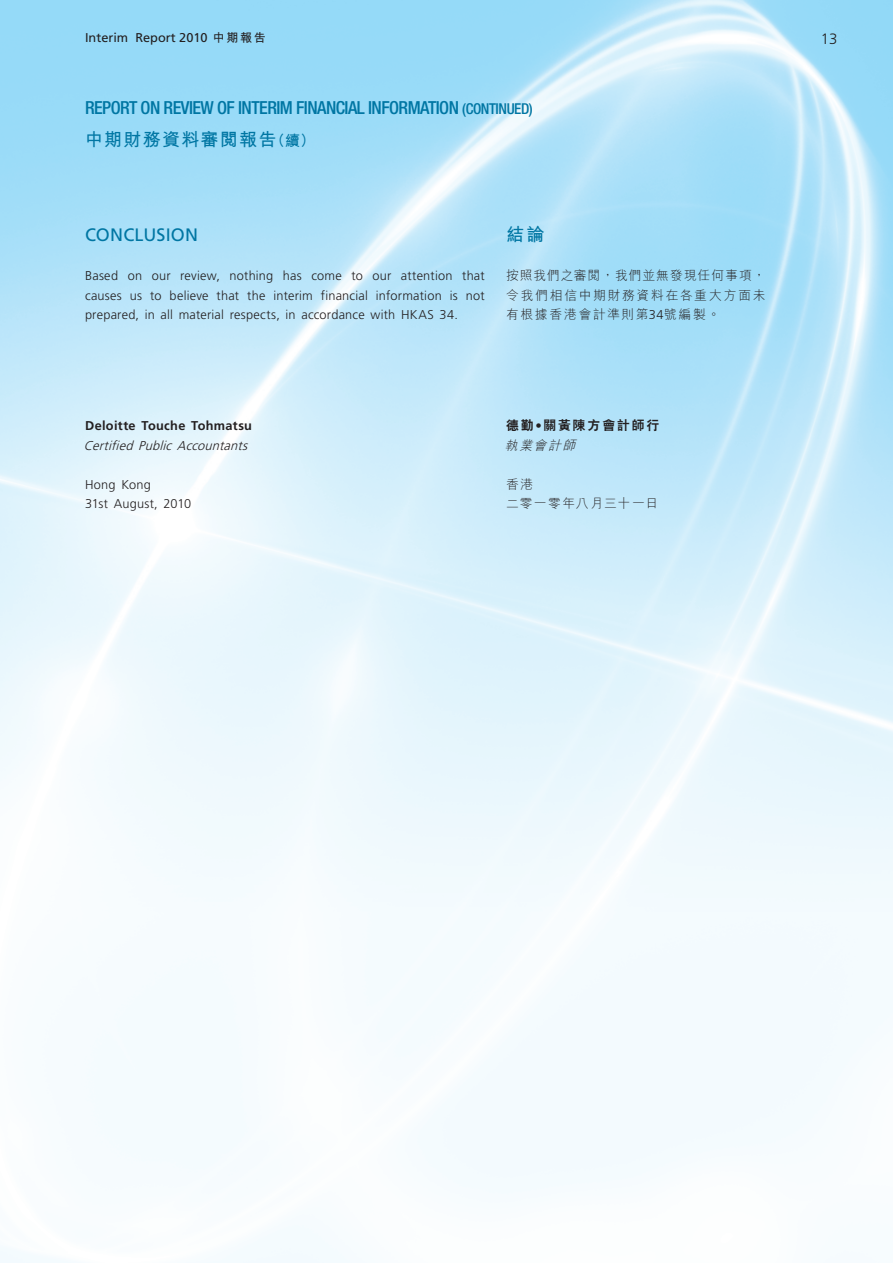
<style>
.page{position:relative;width:893px;height:1263px;background:#fff}
.page>*{position:absolute;margin:0;border:0;box-sizing:border-box;transform-origin:0 0}
.t1{font:500 condensed 18px "Helvetica Neue LT Std";letter-spacing:-.03em;color:#0076a3}
.t2{font:18px "M Hei HK Bold E Ten B5 H";letter-spacing:.07em;color:#0076a3}
.t3{font:18px "Frutiger LT Std";letter-spacing:.01em;color:#0076a3}
.t4{font:300 15px "Frutiger LT Std";color:#231f20}
.t5{font:300 12.75px/19.5px "Frutiger LT Std";letter-spacing:.015em;color:#231f20;text-align:justify}
.t6{font:12.75px/19.5px "M Hei HK Light E Ten B5 H";letter-spacing:.125em;color:#231f20;text-align:justify}
.t7{font:italic 300 12.75px "Frutiger LT Std";color:#231f20}
.t8{font:700 12.75px "Frutiger LT Std";letter-spacing:.025em;color:#231f20}
.t9{font:12.75px "Frutiger LT Std";color:#231f20}
.t10{font:12.75px/19.5px "M Hei HK Light E Ten B5 H";letter-spacing:.105em;color:#231f20}
.t11{font:12.75px "C Hei 2 HK Xbold E Ten B5 H";letter-spacing:.15em;color:#231f20}
.t12{font:italic 12.75px "M Hei HK Light E Ten B5 H";color:#231f20}
.s1{font-family:"M Hei HK Bold E Ten B5 H";font-size:12px}
.s2{font-size:15px}
.s3{font-family:"Frutiger LT Std";font-weight:300}
.s4{font-family:"Frutiger LT Std";font-weight:700}
</style>
<div class="page">
<p class="t9" style="left:85px;top:33px;width:182px">Interim Report 2010 <span class="s1">中期報告</span></p>
<p class="t4" style="left:821px;top:33px;width:18px">13</p>
<h1 class="t1" style="left:85px;top:97px;width:449px">REPORT ON REVIEW OF INTERIM FINANCIAL INFORMATION <span class="s2">(CONTINUED)</span></h1>
<h1 class="t2" style="left:85px;top:132px;width:232px">中期財務資料審閱報告<span class="s2">（續）</span></h1>
<h1 class="t3" style="left:85px;top:228px;width:115px">CONCLUSION</h1>
<p class="t5" style="left:85px;top:267px;width:401px">Based on our review, nothing has come to our attention that causes us to believe that the interim financial information is not prepared, in all material respects, in accordance with HKAS 34.</p>
<h1 class="t2" style="left:506px;top:228px;width:40px">結論</h1>
<p class="t6" style="left:506px;top:268px;width:261px">按照我們之審閱，我們並無發現任何事項，令我們相信中期財務資料在各重大方面未有根據香港會計準則第<span class="s3">34</span>號編製。</p>
<p class="t8" style="left:85px;top:421px;width:169px">Deloitte Touche Tohmatsu</p>
<p class="t7" style="left:84px;top:440px;width:168px">Certified Public Accountants</p>
<p class="t5" style="left:85px;top:476px;width:108px">Hong Kong<br>31st August, 2010</p>
<p class="t11" style="left:506px;top:421px;width:155px">德勤<span class="s4">•</span>關黃陳方會計師行</p>
<p class="t12" style="left:505px;top:440px;width:76px">執業會計師</p>
<p class="t10" style="left:506px;top:476px;width:154px">香港<br>二零一零年八月三十一日</p>
</div>
